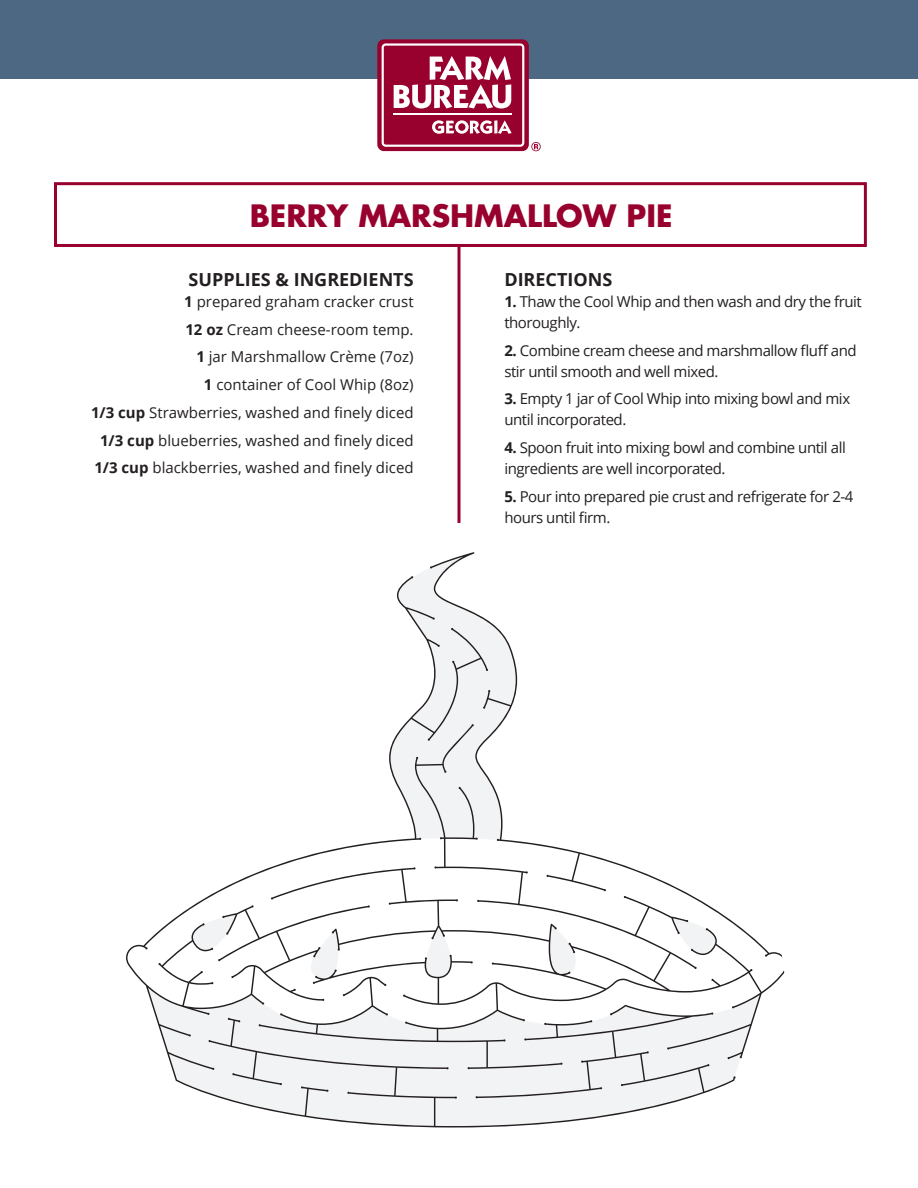
<style>
.page{position:relative;width:918px;height:1188px;background:#fff}
.page>*{position:absolute;margin:0;border:0;box-sizing:border-box;transform-origin:0 0}
.t1{font:700 30px "Futura LT Pro";color:#98012d}
.t2{font:700 18px "Open Sans";color:#231f20}
.t3{font:15px/21px "Open Sans";letter-spacing:-.03em;color:#231f20}
.t4{font:15px "Open Sans";color:#231f20}
.s1{font-weight:700}
</style>
<div class="page">
<hr style="left:458px;top:246px;width:2px;height:277px;background:#98012d">
<div style="left:0;top:0;width:918px;height:79px;background:#4d6882"></div>
<div style="left:377px;top:39px;width:152px;height:112px;background:#98012d;border-radius:7px"></div>
<svg style="left:382px;top:43px;width:142px;height:104px"></svg>
<hr style="left:394px;top:113px;width:118px;height:2px;background:#fff">
<svg style="left:531px;top:142px;width:10px;height:9px"></svg>
<div style="left:54px;top:182px;width:813px;height:65px;border:3px solid #98012d"></div>
<svg style="left:126px;top:552px;width:659px;height:576px"></svg>
<p class="t1" style="left:250px;top:193px;width:424px">BERRY MARSHMALLOW PIE</p>
<p class="t2" style="left:189px;top:267px;width:227px">SUPPLIES &amp; INGREDIENTS</p>
<p class="t4" style="left:184px;top:291px;width:231px"><span class="s1">1</span> prepared graham cracker crust</p>
<p class="t4" style="left:185px;top:319px;width:230px"><span class="s1">12 oz</span> Cream cheese-room temp.</p>
<p class="t4" style="left:196px;top:347px;width:219px"><span class="s1">1</span> jar Marshmallow Crème (7oz)</p>
<p class="t4" style="left:204px;top:374px;width:211px"><span class="s1">1</span> container of Cool Whip (8oz)</p>
<p class="t4" style="left:91px;top:402px;width:324px"><span class="s1">1/3 cup</span> Strawberries, washed and finely diced</p>
<p class="t4" style="left:100px;top:430px;width:315px"><span class="s1">1/3 cup</span> blueberries, washed and finely diced</p>
<p class="t4" style="left:94px;top:458px;width:321px"><span class="s1">1/3 cup</span> blackberries, washed and finely diced</p>
<p class="t2" style="left:504px;top:267px;width:109px">DIRECTIONS</p>
<p class="t3" style="left:504px;top:291px;width:359px"><span class="s1">1.</span> Thaw the Cool Whip and then wash and dry the fruit thoroughly.</p>
<p class="t3" style="left:504px;top:339px;width:354px"><span class="s1">2.</span> Combine cream cheese and marshmallow fluff and stir until smooth and well mixed.</p>
<p class="t3" style="left:504px;top:388px;width:347px"><span class="s1">3.</span> Empty 1 jar of Cool Whip into mixing bowl and mix until incorporated.</p>
<p class="t3" style="left:504px;top:437px;width:343px"><span class="s1">4.</span> Spoon fruit into mixing bowl and combine until all ingredients are well incorporated.</p>
<p class="t3" style="left:504px;top:486px;width:351px"><span class="s1">5.</span> Pour into prepared pie crust and refrigerate for 2-4 hours until firm.</p>
</div>
